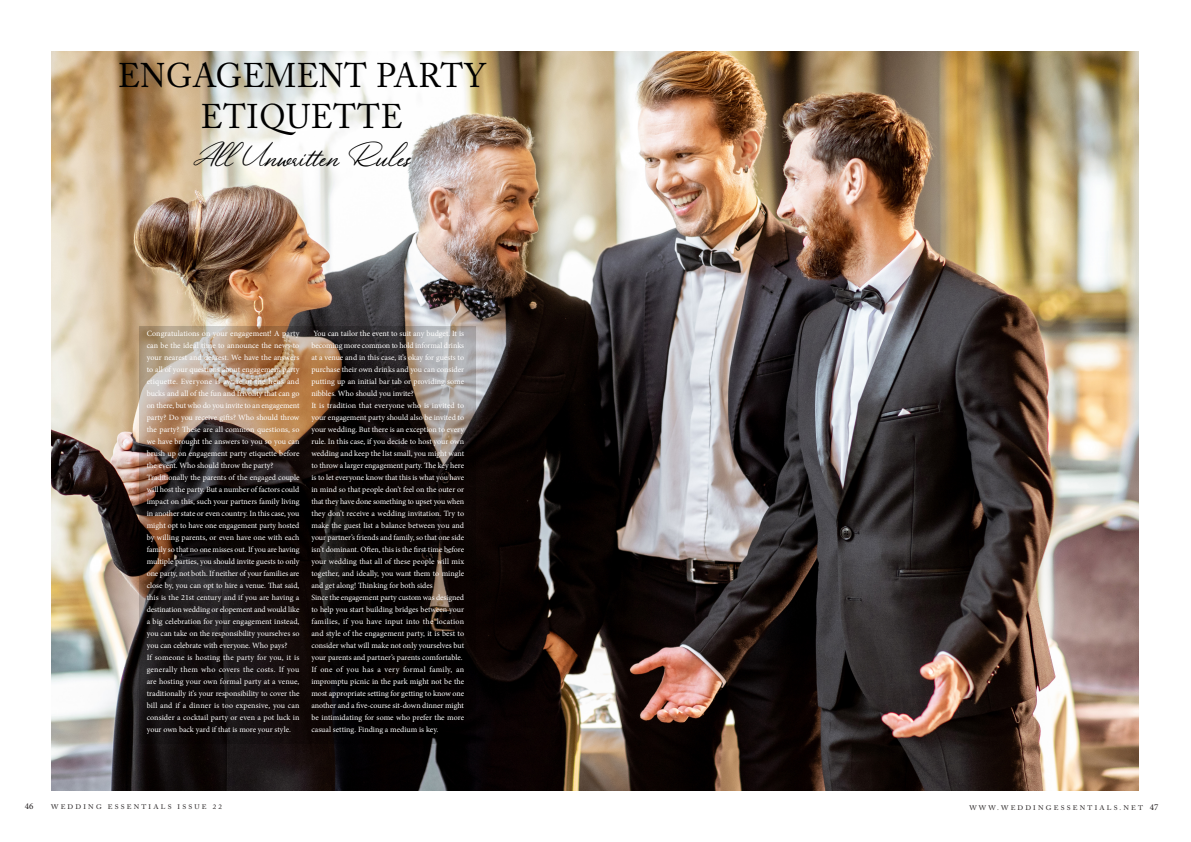
<style>
.page{position:relative;width:1191px;height:842px;background:#fff}
.page>*{position:absolute;margin:0;border:0;box-sizing:border-box;transform-origin:0 0}
.t1{font:34px/40.8px "Adobe Caslon Pro";letter-spacing:.02em;color:#000;text-align:center;scale:.94 1}
.t2{font:30px "Beautiful Heart";letter-spacing:.02em;color:#000}
.t3{font:9px "Minion Pro";color:#231f20}
.t4{font:8px/12px "Minion Pro";color:#fff}
.t5{font:6.7px "Adobe Caslon Pro";letter-spacing:.315em;color:#231f20;scale:1.05 1}
.s1{font-family:"Minion Pro";font-size:9px}
</style>
<div class="page">
<img style="left:51px;top:51px;width:1087px;height:740px">
<svg style="left:140px;top:326px;width:336px;height:417px;background:#332823"></svg>
<p class="t1" style="left:118px;top:55px;width:392px">ENGAGEMENT PARTY<br>ETIQUETTE</p>
<p class="t2" style="left:193px;top:136px;width:218px">All Unwritten Rules</p>
<p class="t4" style="left:147px;top:327px;width:154px">Congratulations on your engagement! A party can be the ideal time to announce the news to your nearest and dearest. We have the answers to all of your questions about engagement party etiquette. Everyone is aware of the hens and bucks and all of the fun and frivolity that can go on there, but who do you invite to an engagement party? Do you receive gifts? Who should throw the party? These are all common questions, so we have brought the answers to you so you can brush up on engagement party etiquette before the event. Who should throw the party?<br>Traditionally the parents of the engaged couple will host the party. But a number of factors could impact on this, such your partners family living in another state or even country. In this case, you might opt to have one engagement party hosted by willing parents, or even have one with each family so that no one misses out. If you are having multiple parties, you should invite guests to only one party, not both. If neither of your families are close by, you can opt to hire a venue. That said, this is the 21st century and if you are having a destination wedding or elopement and would like a big celebration for your engagement instead, you can take on the responsibility yourselves so you can celebrate with everyone. Who pays?<br>If someone is hosting the party for you, it is generally them who covers the costs. If you are hosting your own formal party at a venue, traditionally it’s your responsibility to cover the bill and if a dinner is too expensive, you can consider a cocktail party or even a pot luck in your own back yard if that is more your style.</p>
<p class="t4" style="left:311px;top:327px;width:154px">You can tailor the event to suit any budget. It is becoming more common to hold informal drinks at a venue and in this case, it’s okay for guests to purchase their own drinks and you can consider putting up an initial bar tab or providing some nibbles. Who should you invite?<br>It is tradition that everyone who is invited to your engagement party should also be invited to your wedding. But there is an exception to every rule. In this case, if you decide to host your own wedding and keep the list small, you might want to throw a larger engagement party. The key here is to let everyone know that this is what you have in mind so that people don’t feel on the outer or that they have done something to upset you when they don’t receive a wedding invitation. Try to make the guest list a balance between you and your partner’s friends and family, so that one side isn’t dominant. Often, this is the first time before your wedding that all of these people will mix together, and ideally, you want them to mingle and get along! Thinking for both sides<br>Since the engagement party custom was designed to help you start building bridges between your families, if you have input into the location and style of the engagement party, it is best to consider what will make not only yourselves but your parents and partner’s parents comfortable.<br>If one of you has a very formal family, an impromptu picnic in the park might not be the most appropriate setting for getting to know one another and a five-course sit-down dinner might be intimidating for some who prefer the more casual setting. Finding a medium is key.</p>
<p class="t3" style="left:25px;top:800px;width:10px">46</p>
<p class="t5" style="left:51px;top:802px;width:164px">WEDDING ESSENTIALS ISSUE 22</p>
<p class="t5" style="left:969px;top:803px;width:182px">WWW.WEDDINGESSENTIALS.NET <span class="s1">47</span></p>
</div>
